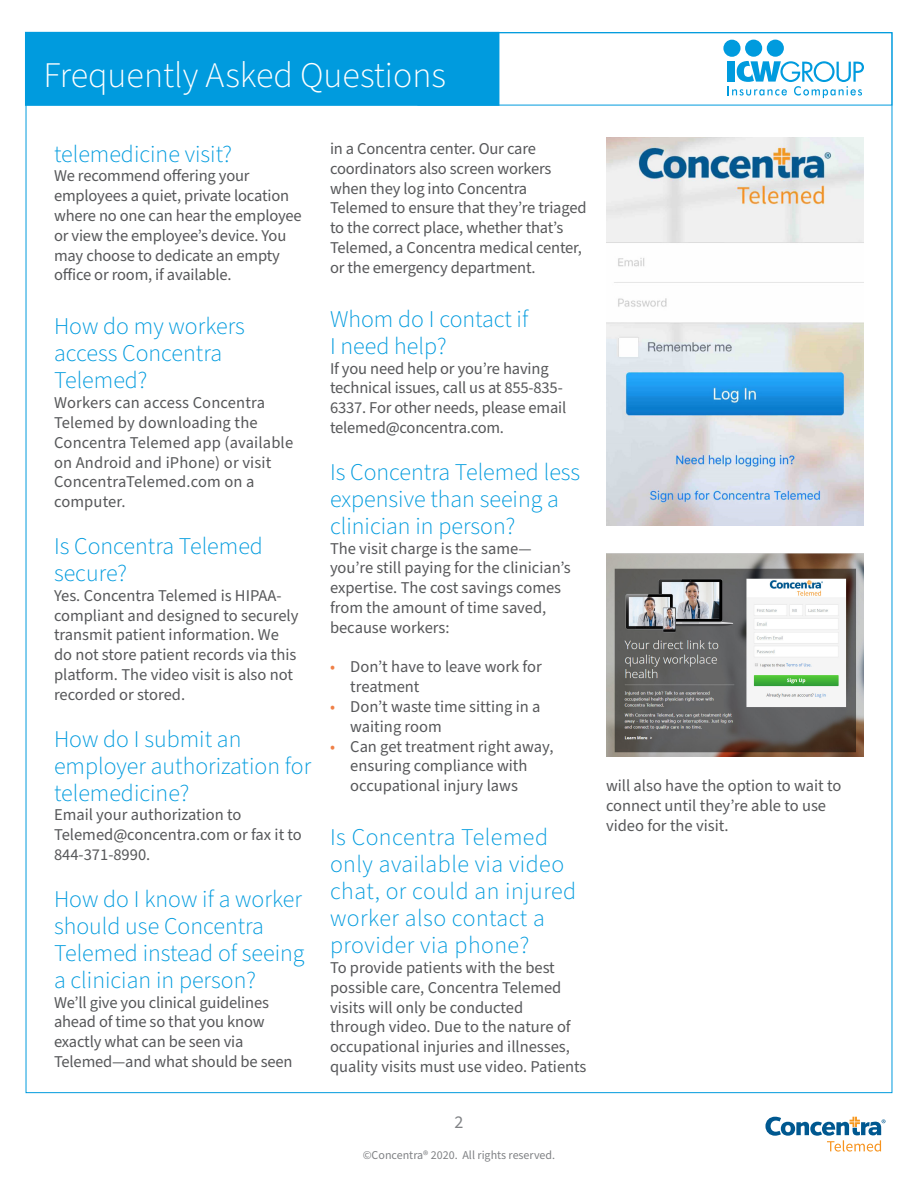
<style>
.page{position:relative;width:918px;height:1188px;background:#fff}
.page>*{position:absolute;margin:0;border:0;box-sizing:border-box;transform-origin:0 0}
.t1{font:300 36px "Source Sans Pro";color:#fff}
.BV_digest_head{font:300 24px/27px "Source Sans Pro";color:#009bde}
.BV_digest_head-2{font:300 24px/27px "Source Sans Pro";letter-spacing:.02em;color:#009bde}
.t2{font:18px "Source Sans Pro";color:#808285}
.BV_Body_copy{font:16.5px/19.8px "Source Sans Pro";letter-spacing:-.005em;color:#57585a}
.t3{font:12px "Source Sans Pro";color:#808285}
.s1{color:#ef8047}
</style>
<div class="page">
<img style="left:606px;top:137px;width:258px;height:388px">
<img style="left:606px;top:553px;width:258px;height:204px">
<svg style="left:765px;top:1117px;width:120px;height:35px"></svg>
<div style="left:25px;top:32px;width:474px;height:74px;background:#009bde;border:2px solid #009bde"></div>
<div style="left:767px;top:40px;width:17px;height:17px;background:#009bde;border-radius:50%"></div>
<div style="left:745px;top:40px;width:17px;height:17px;background:#009bde;border-radius:50%"></div>
<div style="left:723px;top:40px;width:18px;height:17px;background:#009bde;border-radius:50%"></div>
<svg style="left:728px;top:61px;width:136px;height:37px"></svg>
<p class="t1" style="left:43px;top:51px;width:404px">Frequently Asked Questions</p>
<p class="BV_digest_head" style="left:54px;top:141px;width:180px">telemedicine visit?</p>
<p class="BV_Body_copy" style="left:54px;top:167px;width:249px">We recommend offering your employees a quiet, private location where no one can hear the employee or view the employee’s device. You may choose to dedicate an empty office or room, if available.</p>
<p class="BV_digest_head" style="left:54px;top:314px;width:192px">How do my workers access Concentra<br>Telemed?</p>
<p class="BV_Body_copy" style="left:54px;top:393px;width:241px">Workers can access Concentra<br>Telemed by downloading the<br>Concentra Telemed app (available on Android and iPhone) or visit<br>ConcentraTelemed.com on a computer.</p>
<p class="BV_digest_head" style="left:54px;top:533px;width:210px">Is Concentra Telemed secure?</p>
<p class="BV_Body_copy" style="left:54px;top:586px;width:246px">Yes. Concentra Telemed is HIPAA&shy;compliant and designed to securely transmit patient information. We do not store patient records via this platform. The video visit is also not recorded or stored.</p>
<p class="BV_digest_head" style="left:54px;top:726px;width:259px">How do I submit an employer authorization for telemedicine?</p>
<p class="BV_Body_copy" style="left:54px;top:806px;width:249px">Email your authorization to<br>Telemed@concentra.com or fax it to<br>844-371-8990.</p>
<p class="BV_digest_head" style="left:54px;top:886px;width:252px">How do I know if a worker should use Concentra<br>Telemed instead of seeing a clinician in person?</p>
<p class="BV_Body_copy" style="left:54px;top:993px;width:240px">We’ll give you clinical guidelines ahead of time so that you know exactly what can be seen via<br>Telemed—and what should be seen</p>
<p class="BV_Body_copy" style="left:330px;top:139px;width:258px">in a Concentra center. Our care coordinators also screen workers when they log into Concentra Telemed to ensure that they’re triaged to the correct place, whether that’s Telemed, a Concentra medical center, or the emergency department.</p>
<p class="BV_digest_head" style="left:330px;top:306px;width:200px">Whom do I contact if</p>
<p class="BV_digest_head" style="left:330px;top:333px;width:118px">I need help?</p>
<p class="BV_Body_copy" style="left:330px;top:359px;width:238px">If you need help or you’re having technical issues, call us at 855-835-<br>6337. For other needs, please email telemed@concentra.com.</p>
<p class="BV_digest_head" style="left:330px;top:459px;width:252px">Is Concentra Telemed less expensive than seeing a clinician in person?</p>
<p class="BV_Body_copy" style="left:330px;top:539px;width:242px">The visit charge is the same— you’re still paying for the clinician’s expertise. The cost savings comes from the amount of time saved, because workers:</p>
<p class="BV_Body_copy" style="left:350px;top:658px;width:193px;text-indent:-20px"><span class="s1">•</span> Don’t have to leave work for treatment</p>
<p class="BV_Body_copy" style="left:350px;top:697px;width:192px;text-indent:-20px"><span class="s1">•</span> Don’t waste time sitting in a waiting room</p>
<p class="BV_Body_copy" style="left:350px;top:737px;width:205px;text-indent:-20px"><span class="s1">•</span> Can get treatment right away, ensuring compliance with occupational injury laws</p>
<p class="BV_digest_head-2" style="left:330px;top:825px;width:248px">Is Concentra Telemed only available via video chat, or could an injured worker also contact a provider via phone?</p>
<p class="BV_Body_copy" style="left:330px;top:958px;width:258px">To provide patients with the best possible care, Concentra Telemed visits will only be conducted<br>through video. Due to the nature of occupational injuries and illnesses, quality visits must use video. Patients</p>
<p class="t2" style="left:455px;top:1110px;width:10px">2</p>
<p class="t3" style="left:363px;top:1147px;width:194px">©Concentra® 2020. All rights reserved.</p>
<p class="BV_Body_copy" style="left:606px;top:777px;width:237px">will also have the option to wait to connect until they’re able to use video for the visit.</p>
</div>
